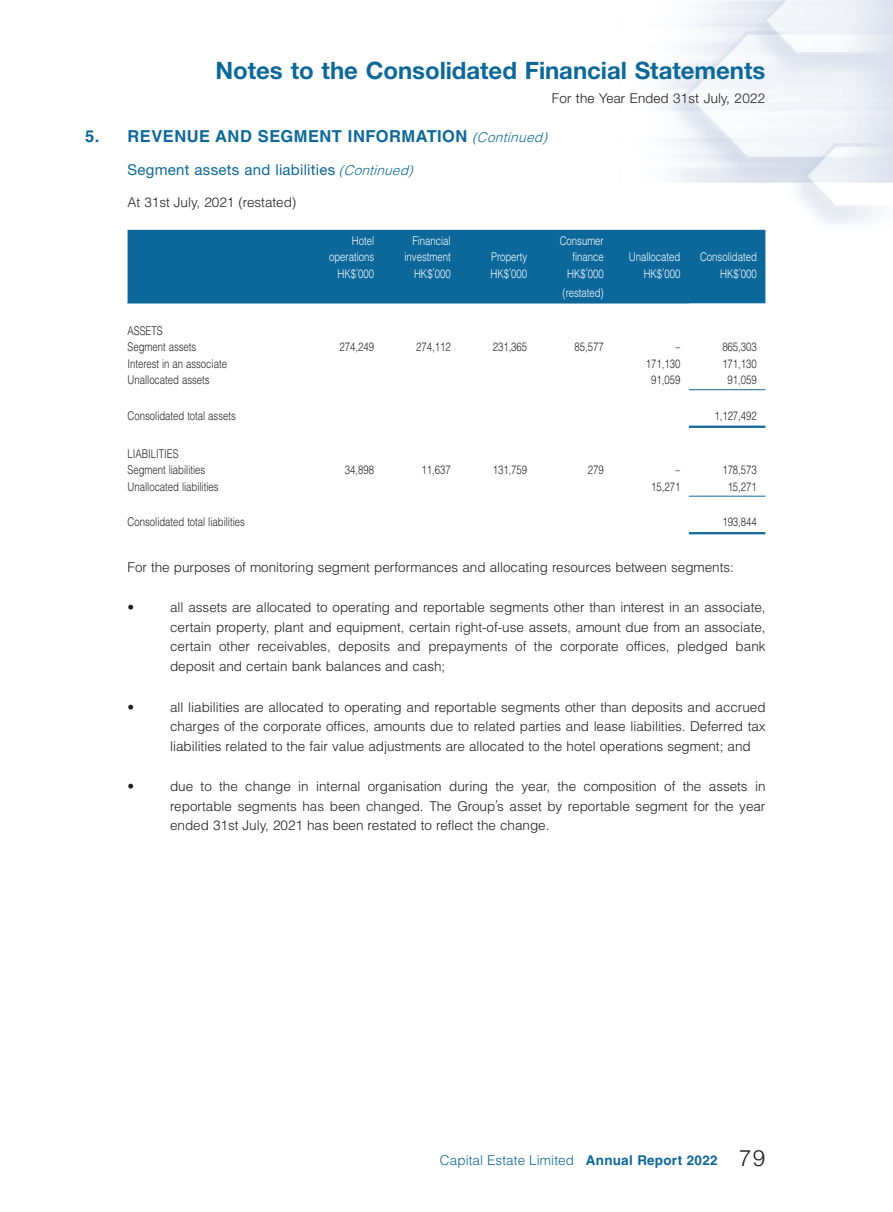
<style>
.page{position:relative;width:893px;height:1212px;background:#fff}
.page>*{position:absolute;margin:0;border:0;box-sizing:border-box;transform-origin:0 0}
.t1{font:700 24px "Helvetica Neue LT Std";letter-spacing:-.005em;color:#0c689a}
.t2{font:700 16.5px "Helvetica LT Std";letter-spacing:.03em;color:#0c689a}
.t3{font:15px "Helvetica Neue LT Std";letter-spacing:.02em;color:#0c689a}
.t4{font:300 13.5px/19.5px "Helvetica LT Std";color:#231f20;text-align:justify}
.t5{font:300 13.5px "Helvetica LT Std";letter-spacing:.005em;color:#0c689a}
.t6{font:300 13.5px "Helvetica Neue LT Std";letter-spacing:.015em;color:#231f20}
.t7{font:300 12px/16.5px "Helvetica LT Std";color:#231f20;scale:.8 1}
.t8{font:300 12px/16.5px "Helvetica LT Std";color:#fff;text-align:right;scale:.8 1}
.s1{font-weight:300;font-style:italic;font-size:13.5px}
.s2{font-family:"Helvetica LT Std";font-weight:300;font-style:italic;font-size:13.5px}
.s3{font-weight:700}
.s4{font-size:22.5px;color:#231f20}
</style>
<div class="page">
<img style="left:127px;top:0;width:766px;height:535px">
<div style="left:128px;top:230px;width:637px;height:73px;background:#0c689a"></div>
<hr style="left:128px;top:302px;width:178px;height:1px;background:#0c689a">
<hr style="left:306px;top:302px;width:77px;height:1px;background:#0c689a">
<hr style="left:383px;top:302px;width:76px;height:1px;background:#0c689a">
<hr style="left:459px;top:302px;width:77px;height:1px;background:#0c689a">
<hr style="left:536px;top:302px;width:76px;height:1px;background:#0c689a">
<hr style="left:612px;top:302px;width:77px;height:1px;background:#0c689a">
<hr style="left:689px;top:389px;width:76px;height:1px;background:#0c689a">
<hr style="left:689px;top:426px;width:76px;height:2px;background:#0c689a">
<hr style="left:689px;top:496px;width:76px;height:1px;background:#0c689a">
<hr style="left:689px;top:532px;width:76px;height:2px;background:#0c689a">
<h1 class="t1" style="left:216px;top:55px;width:551px">Notes to the Consolidated Financial Statements</h1>
<p class="t6" style="left:552px;top:90px;width:215px">For the Year Ended 31st July, 2022</p>
<p class="t2" style="left:85px;top:126px;width:468px">5. REVENUE AND SEGMENT INFORMATION <span class="s1">(Continued)</span></p>
<p class="t3" style="left:128px;top:160px;width:291px">Segment assets and liabilities <span class="s2">(Continued)</span></p>
<p class="t4" style="left:128px;top:192px;width:170px">At 31st July, 2021 (restated)</p>
<p class="t8" style="left:329px;top:232px;width:58px">Hotel operations</p>
<p class="t8" style="left:404px;top:232px;width:59px">Financial investment</p>
<p class="t8" style="left:491px;top:249px;width:47px">Property</p>
<p class="t8" style="left:560px;top:232px;width:57px">Consumer finance</p>
<p class="t8" style="left:629px;top:249px;width:66px">Unallocated</p>
<p class="t8" style="left:700px;top:249px;width:73px">Consolidated</p>
<p class="t7" style="left:128px;top:322px;width:88px">ASSETS<br>Segment assets</p>
<p class="t8" style="left:337px;top:265px;width:47px">HK$’000</p>
<p class="t8" style="left:414px;top:265px;width:47px">HK$’000</p>
<p class="t8" style="left:491px;top:265px;width:47px">HK$’000</p>
<p class="t8" style="left:567px;top:265px;width:47px">HK$’000</p>
<p class="t8" style="left:644px;top:265px;width:47px">HK$’000</p>
<p class="t8" style="left:720px;top:265px;width:47px">HK$’000</p>
<p class="t8" style="left:563px;top:285px;width:53px">(restated)</p>
<p class="t7" style="left:340px;top:339px;width:45px">274,249</p>
<p class="t7" style="left:416px;top:339px;width:45px">274,112</p>
<p class="t7" style="left:493px;top:339px;width:45px">231,365</p>
<p class="t7" style="left:575px;top:339px;width:38px">85,577</p>
<p class="t7" style="left:675px;top:339px;width:8px">–</p>
<p class="t7" style="left:722px;top:339px;width:45px">865,303</p>
<p class="t7" style="left:128px;top:355px;width:126px">Interest in an associate</p>
<p class="t7" style="left:646px;top:355px;width:45px">171,130</p>
<p class="t7" style="left:722px;top:355px;width:45px">171,130</p>
<p class="t7" style="left:128px;top:372px;width:104px">Unallocated assets</p>
<p class="t7" style="left:651px;top:372px;width:38px">91,059</p>
<p class="t7" style="left:728px;top:372px;width:38px">91,059</p>
<p class="t7" style="left:128px;top:407px;width:137px">Consolidated total assets</p>
<p class="t7" style="left:714px;top:407px;width:55px">1,127,492</p>
<p class="t7" style="left:128px;top:445px;width:99px">LIABILITIES<br>Segment liabilities</p>
<p class="t7" style="left:345px;top:462px;width:38px">34,898</p>
<p class="t7" style="left:421px;top:462px;width:38px">11,637</p>
<p class="t7" style="left:493px;top:462px;width:45px">131,759</p>
<p class="t7" style="left:588px;top:462px;width:21px">279</p>
<p class="t7" style="left:676px;top:462px;width:8px">–</p>
<p class="t7" style="left:722px;top:462px;width:45px">178,573</p>
<p class="t7" style="left:128px;top:478px;width:115px">Unallocated liabilities</p>
<p class="t7" style="left:651px;top:478px;width:38px">15,271</p>
<p class="t7" style="left:728px;top:478px;width:38px">15,271</p>
<p class="t7" style="left:128px;top:514px;width:148px">Consolidated total liabilities</p>
<p class="t7" style="left:722px;top:514px;width:45px">193,844</p>
<p class="t4" style="left:128px;top:557px;width:608px">For the purposes of monitoring segment performances and allocating resources between segments:</p>
<p class="t4" style="left:128px;top:598px;width:8px">•</p>
<p class="t4" style="left:170px;top:598px;width:597px">all assets are allocated to operating and reportable segments other than interest in an associate, certain property, plant and equipment, certain right-of-use assets, amount due from an associate, certain other receivables, deposits and prepayments of the corporate offices, pledged bank deposit and certain bank balances and cash;</p>
<p class="t4" style="left:128px;top:697px;width:8px">•</p>
<p class="t4" style="left:170px;top:697px;width:597px">all liabilities are allocated to operating and reportable segments other than deposits and accrued charges of the corporate offices, amounts due to related parties and lease liabilities. Deferred tax liabilities related to the fair value adjustments are allocated to the hotel operations segment; and</p>
<p class="t4" style="left:128px;top:777px;width:8px">•</p>
<p class="t4" style="left:170px;top:777px;width:597px">due to the change in internal organisation during the year, the composition of the assets in reportable segments has been changed. The Group’s asset by reportable segment for the year ended 31st July, 2021 has been restated to reflect the change.</p>
<p class="t5" style="left:440px;top:1151px;width:327px">Capital Estate Limited <span class="s3">Annual Report 2022</span> <span class="s4">79</span></p>
</div>
